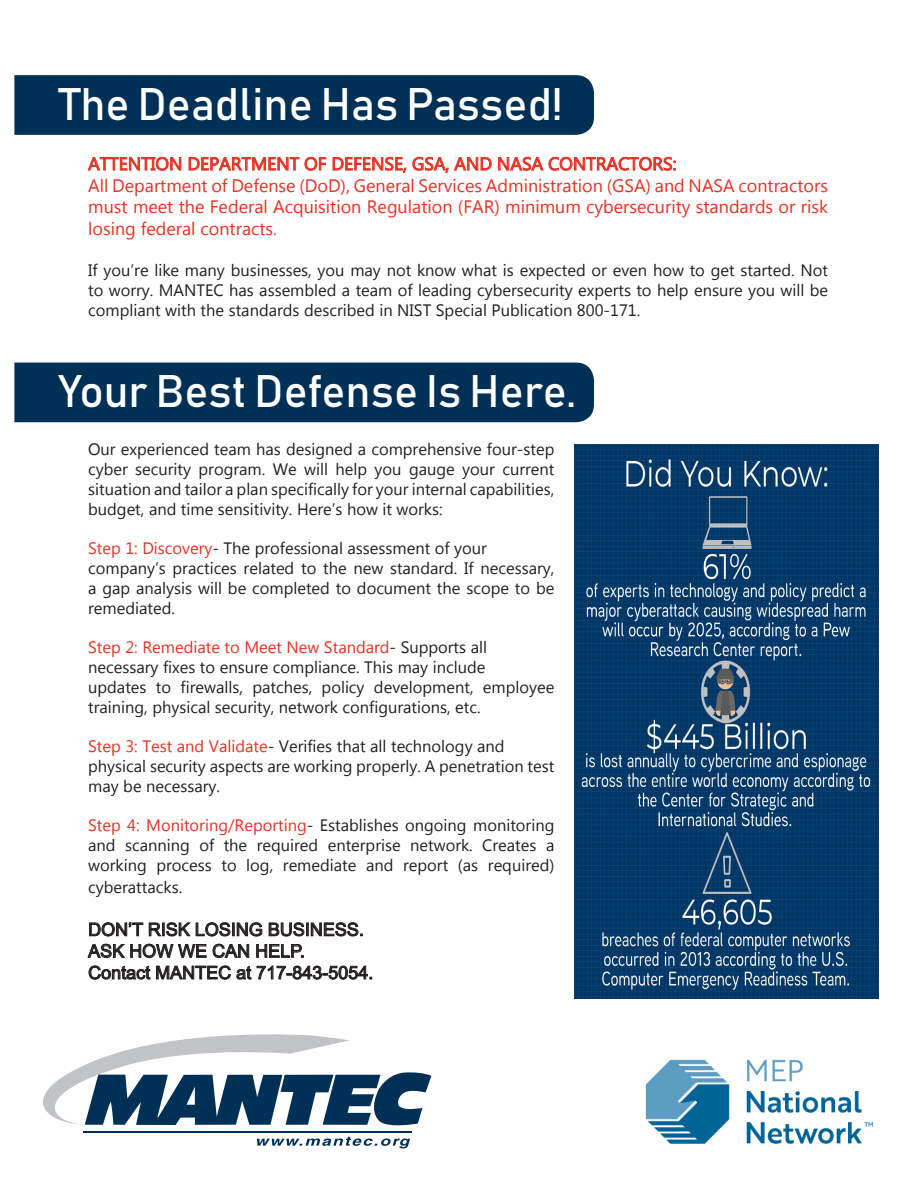
<style>
.page{position:relative;width:918px;height:1188px;background:#fff}
.page>*{position:absolute;margin:0;border:0;box-sizing:border-box;transform-origin:0 0}
.t1{font:45px "Bahnschrift";color:#fff}
.t2{font:18px/21.6px "Microsoft New Tai Lue";color:#e43224;text-align:justify}
.Paragraph_Style_1{font:18px "Arial";color:#231f20}
.Paragraph_Style_1-2{font:16.5px/19.8px "Microsoft New Tai Lue";color:#231f20;text-align:justify}
.Paragraph_Style_1-3{font:16.5px "Microsoft New Tai Lue";color:#e43224}
.s1{color:#e43224}
.s2{color:#231f20}
</style>
<div class="page">
<div style="left:14px;top:363px;width:580px;height:59px;background:#003056"></div>
<svg style="left:87px;top:156px;width:95px;height:15px"></svg>
<svg style="left:188px;top:156px;width:304px;height:17px"></svg>
<svg style="left:498px;top:156px;width:178px;height:15px"></svg>
<div style="left:14px;top:75px;width:580px;height:60px;background:#003056"></div>
<svg style="left:89px;top:922px;width:273px;height:15px"></svg>
<svg style="left:87px;top:944px;width:162px;height:14px"></svg>
<svg style="left:256px;top:944px;width:47px;height:14px"></svg>
<svg style="left:88px;top:965px;width:284px;height:15px"></svg>
<svg style="left:43px;top:1034px;width:388px;height:92px"></svg>
<svg style="left:257px;top:1137px;width:153px;height:11px"></svg>
<hr style="left:83px;top:1131px;width:329px;height:2px;background:#003056">
<img style="left:574px;top:445px;width:305px;height:554px">
<img style="left:645px;top:1059px;width:229px;height:85px">
<p class="t1" style="left:59px;top:76px;width:505px">The Deadline Has Passed!</p>
<p class="t2" style="left:88px;top:154px;width:590px">ATTENTION DEPARTMENT OF DEFENSE, GSA, AND NASA CONTRACTORS:</p>
<p class="t2" style="left:88px;top:176px;width:741px">All Department of Defense (DoD), General Services Administration (GSA) and NASA contractors must meet the Federal Acquisition Regulation (FAR) minimum cybersecurity standards or risk losing federal contracts.</p>
<p class="Paragraph_Style_1-2" style="left:88px;top:262px;width:741px">If you’re like many businesses, you may not know what is expected or even how to get started. Not to worry. MANTEC has assembled a team of leading cybersecurity experts to help ensure you will be compliant with the standards described in NIST Special Publication 800-171.</p>
<p class="t1" style="left:59px;top:362px;width:519px">Your Best Defense Is Here.</p>
<p class="Paragraph_Style_1-2" style="left:88px;top:441px;width:468px">Our experienced team has designed a comprehensive four-step cyber security program. We will help you gauge your current situation and tailor a plan specifically for your internal capabilities, budget, and time sensitivity. Here’s how it works:</p>
<p class="Paragraph_Style_1-2" style="left:88px;top:540px;width:400px"><span class="s1">Step 1: Discovery</span>- The professional assessment of your</p>
<p class="Paragraph_Style_1-2" style="left:88px;top:560px;width:468px">company’s practices related to the new standard. If necessary, a gap analysis will be completed to document the scope to be remediated.</p>
<p class="Paragraph_Style_1-3" style="left:88px;top:638px;width:400px">Step 2: Remediate to Meet New Standard<span class="s2">- Supports all</span></p>
<p class="Paragraph_Style_1-2" style="left:88px;top:659px;width:399px">necessary fixes to ensure compliance. This may include</p>
<p class="Paragraph_Style_1-2" style="left:88px;top:678px;width:468px">updates to firewalls, patches, policy development, employee training, physical security, network configurations, etc.</p>
<p class="Paragraph_Style_1-2" style="left:88px;top:738px;width:418px"><span class="s1">Step 3: Test and Validate</span>- Verifies that all technology and</p>
<p class="Paragraph_Style_1-2" style="left:88px;top:758px;width:468px">physical security aspects are working properly. A penetration test may be necessary.</p>
<p class="Paragraph_Style_1-2" style="left:88px;top:817px;width:468px"><span class="s1">Step 4: Monitoring/Reporting</span>- Establishes ongoing monitoring and scanning of the required enterprise network. Creates a working process to log, remediate and report (as required)</p>
<p class="Paragraph_Style_1-2" style="left:88px;top:878px;width:96px">cyberattacks.</p>
<p class="Paragraph_Style_1" style="left:88px;top:917px;width:277px">DON’T RISK LOSING BUSINESS.</p>
<p class="Paragraph_Style_1" style="left:88px;top:939px;width:218px">ASK HOW WE CAN HELP.</p>
<p class="Paragraph_Style_1" style="left:88px;top:960px;width:287px">Contact MANTEC at 717-843-5054.</p>
</div>
